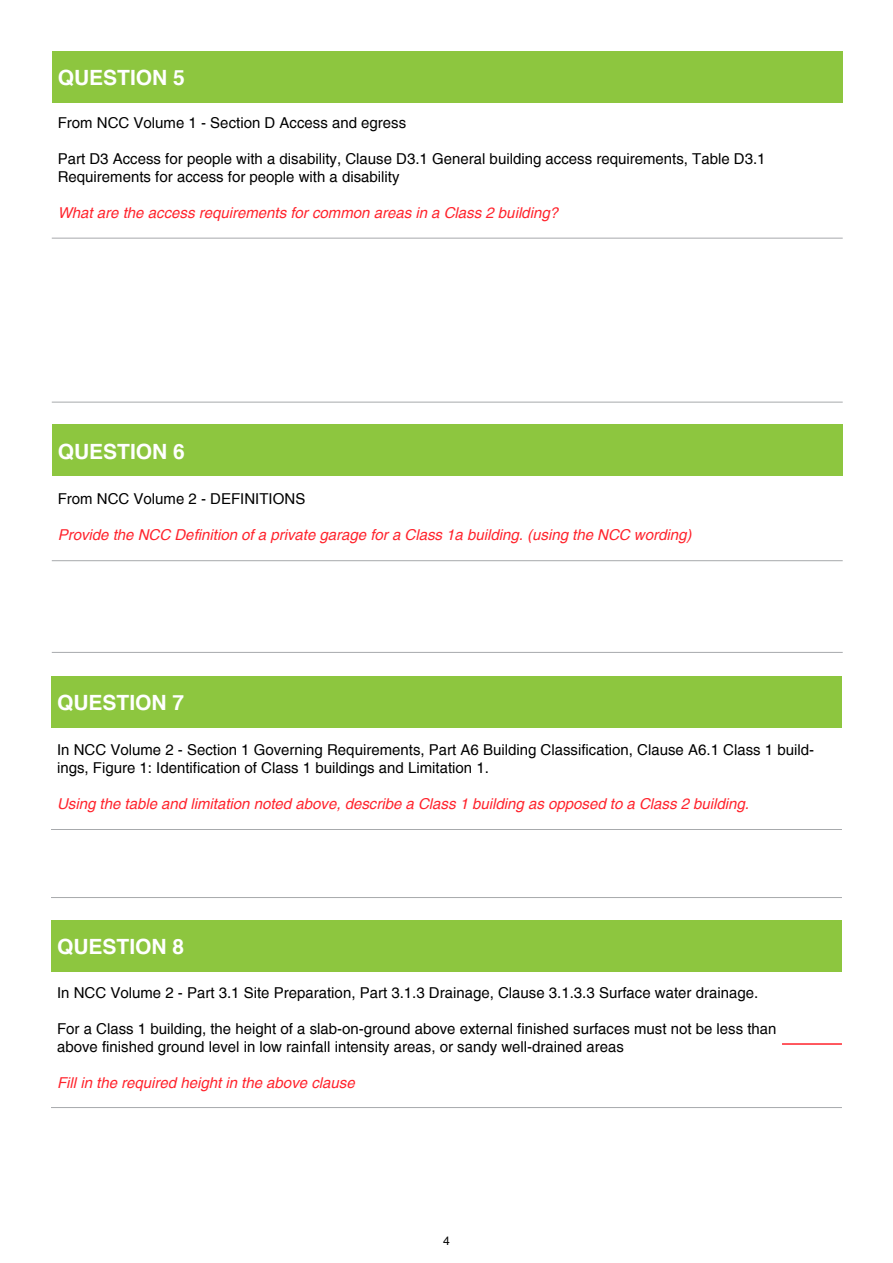
<style>
.page{position:relative;width:893px;height:1263px;background:#fff}
.page>*{position:absolute;margin:0;border:0;box-sizing:border-box;transform-origin:0 0}
.t1{font:700 21px "Helvetica";color:#fff}
.t2{font:15px/18px "Helvetica";color:#000}
.t3{font:italic 15px "Helvetica";color:#ff232c}
.t4{font:12px "Helvetica";color:#000}
</style>
<div class="page">
<div style="left:52px;top:51px;width:791px;height:51px;background:#8dc63f"></div>
<hr style="left:52px;top:238px;width:791px;height:1px;background:#a7a9ac">
<hr style="left:52px;top:402px;width:791px;height:1px;background:#a7a9ac">
<div style="left:52px;top:425px;width:791px;height:51px;background:#8dc63f"></div>
<hr style="left:52px;top:560px;width:791px;height:1px;background:#a7a9ac">
<hr style="left:52px;top:652px;width:791px;height:1px;background:#a7a9ac">
<div style="left:51px;top:676px;width:791px;height:51px;background:#8dc63f"></div>
<hr style="left:51px;top:829px;width:791px;height:1px;background:#a7a9ac">
<hr style="left:51px;top:897px;width:791px;height:1px;background:#a7a9ac">
<div style="left:51px;top:920px;width:791px;height:51px;background:#8dc63f"></div>
<hr style="left:51px;top:1107px;width:791px;height:1px;background:#a7a9ac">
<hr style="left:782px;top:1043px;width:60px;height:2px;background:#ff232c">
<h1 class="t1" style="left:58px;top:61px;width:129px">QUESTION 5</h1>
<p class="t2" style="left:58px;top:114px;width:350px">From NCC Volume 1 - Section D Access and egress</p>
<p class="t2" style="left:58px;top:150px;width:709px">Part D3 Access for people with a disability, Clause D3.1 General building access requirements, Table D3.1<br>Requirements for access for people with a disability</p>
<p class="t3" style="left:58px;top:204px;width:502px">What are the access requirements for common areas in a Class 2 building?</p>
<h1 class="t1" style="left:58px;top:434px;width:129px">QUESTION 6</h1>
<p class="t2" style="left:58px;top:489px;width:249px">From NCC Volume 2 - DEFINITIONS</p>
<p class="t3" style="left:58px;top:525px;width:635px">Provide the NCC Definition of a private garage for a Class 1a building. (using the NCC wording)</p>
<h1 class="t1" style="left:57px;top:686px;width:129px">QUESTION 7</h1>
<p class="t2" style="left:57px;top:741px;width:759px">In NCC Volume 2 - Section 1 Governing Requirements, Part A6 Building Classification, Clause A6.1 Class 1 build&shy;ings, Figure 1: Identification of Class 1 buildings and Limitation 1.</p>
<p class="t3" style="left:57px;top:795px;width:694px">Using the table and limitation noted above, describe a Class 1 building as opposed to a Class 2 building.</p>
<h1 class="t1" style="left:57px;top:930px;width:129px">QUESTION 8</h1>
<p class="t2" style="left:57px;top:984px;width:703px">In NCC Volume 2 - Part 3.1 Site Preparation, Part 3.1.3 Drainage, Clause 3.1.3.3 Surface water drainage.</p>
<p class="t2" style="left:57px;top:1020px;width:721px">For a Class 1 building, the height of a slab-on-ground above external finished surfaces must not be less than above finished ground level in low rainfall intensity areas, or sandy well-drained areas</p>
<p class="t3" style="left:57px;top:1074px;width:299px">Fill in the required height in the above clause</p>
<p class="t4" style="left:443px;top:1233px;width:8px">4</p>
</div>
